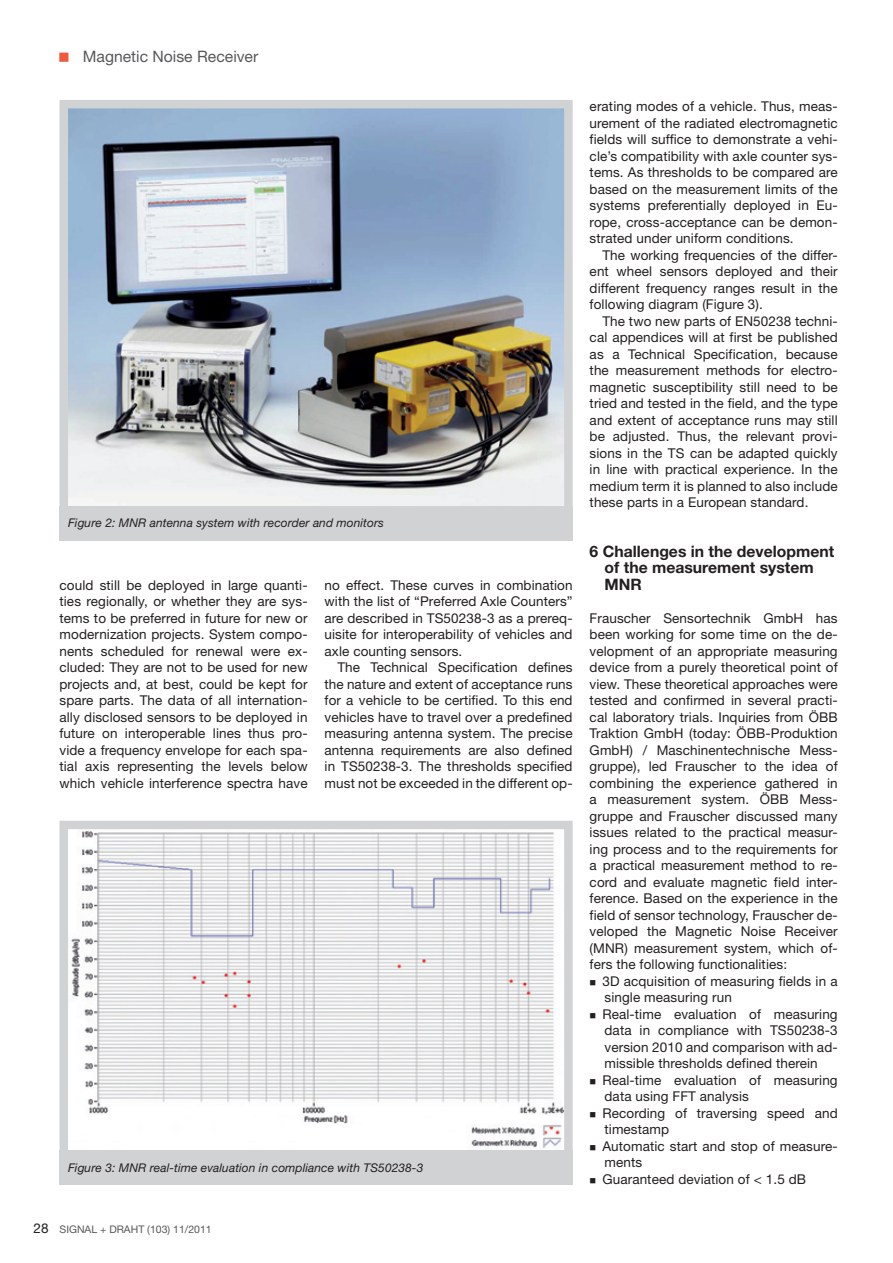
<style>
.page{position:relative;width:893px;height:1263px;background:#fff}
.page>*{position:absolute;margin:0;border:0;box-sizing:border-box;transform-origin:0 0}
.t1{font:700 15.75px/16.5px "Helvetica Neue LT Std";color:#231f20}
.t2{font:15.75px "Helvetica Neue LT Std";color:#57585a}
.t3{font:13.5px/16.5px "Helvetica Neue LT Std";letter-spacing:.01em;color:#231f20;text-align:justify}
.t4{font:italic 12px "Helvetica Neue LT Std";letter-spacing:.005em;color:#231f20}
.t5{font:10.5px "Helvetica Neue LT Std";color:#57585a}
.s1{font-size:13.5px;color:#231f20}
</style>
<div class="page">
<img style="left:59px;top:100px;width:514px;height:419px">
<div style="left:60px;top:506px;width:513px;height:34px;background:#d1d2d4"></div>
<svg style="left:59px;top:820px;width:514px;height:343px"></svg>
<div style="left:60px;top:1151px;width:513px;height:34px;background:#d1d2d4"></div>
<p class="t2" style="left:83px;top:50px;width:177px">Magnetic Noise Receiver</p>
<p class="t4" style="left:68px;top:519px;width:317px">Figure 2: MNR antenna system with recorder and monitors</p>
<p class="t3" style="left:60px;top:578px;width:250px">could still be deployed in large quanti&shy;ties regionally, or whether they are sys&shy;tems to be preferred in future for new or modernization projects. System compo&shy;nents scheduled for renewal were ex&shy;cluded: They are not to be used for new projects and, at best, could be kept for spare parts. The data of all internation&shy;ally disclosed sensors to be deployed in future on interoperable lines thus pro&shy;vide a frequency envelope for each spa&shy;tial axis representing the levels below which vehicle interference spectra have</p>
<p class="t3" style="left:325px;top:578px;width:250px">no effect. These curves in combination with the list of “Preferred Axle Counters” are described in TS50238-3 as a prereq&shy;uisite for interoperability of vehicles and axle counting sensors.</p>
<p class="t3" style="left:325px;top:660px;width:250px;text-indent:13px">The Technical Specification defines the nature and extent of acceptance runs for a vehicle to be certified. To this end vehicles have to travel over a predefined measuring antenna system. The precise antenna requirements are also defined in TS50238-3. The thresholds specified must not be exceeded in the different op-</p>
<p class="t4" style="left:68px;top:1163px;width:357px">Figure 3: MNR real-time evaluation in compliance with TS50238-3</p>
<p class="t5" style="left:34px;top:1225px;width:180px"><span class="s1">28</span> SIGNAL + DRAHT (103) 11/2011</p>
<p class="t3" style="left:590px;top:99px;width:250px">erating modes of a vehicle. Thus, meas&shy;urement of the radiated electromagnetic fields will suffice to demonstrate a vehi&shy;cle’s compatibility with axle counter sys&shy;tems. As thresholds to be compared are based on the measurement limits of the systems preferentially deployed in Eu&shy;rope, cross-acceptance can be demon&shy;strated under uniform conditions.</p>
<p class="t3" style="left:590px;top:248px;width:250px;text-indent:13px">The working frequencies of the differ&shy;ent wheel sensors deployed and their different frequency ranges result in the following diagram (Figure 3).</p>
<p class="t3" style="left:590px;top:314px;width:250px;text-indent:13px">The two new parts of EN50238 techni&shy;cal appendices will at first be published as a Technical Specification, because the measurement methods for electro&shy;magnetic susceptibility still need to be tried and tested in the field, and the type and extent of acceptance runs may still be adjusted. Thus, the relevant provi&shy;sions in the TS can be adapted quickly in line with practical experience. In the medium term it is planned to also include these parts in a European standard.</p>
<p class="t1" style="left:604px;top:544px;width:231px;text-indent:-15px">6 Challenges in the development of the measurement system<br>MNR</p>
<p class="t3" style="left:590px;top:611px;width:250px">Frauscher Sensortechnik GmbH has been working for some time on the de&shy;velopment of an appropriate measuring device from a purely theoretical point of view. These theoretical approaches were tested and confirmed in several practi&shy;cal laboratory trials. Inquiries from ÖBB Traktion GmbH (today: ÖBB-Produktion GmbH) / Maschinentechnische Mess&shy;gruppe), led Frauscher to the idea of combining the experience gathered in a measurement system. ÖBB Mess&shy;gruppe and Frauscher discussed many issues related to the practical measur&shy;ing process and to the requirements for a practical measurement method to re&shy;cord and evaluate magnetic field inter&shy;ference. Based on the experience in the field of sensor technology, Frauscher de&shy;veloped the Magnetic Noise Receiver (MNR) measurement system, which of&shy;fers the following functionalities:</p>
<p class="t3" style="left:602px;top:974px;width:237px;text-align:left">3D acquisition of measuring fields in a single measuring run<br>Real-time evaluation of measuring data in compliance with TS50238-3 version 2010 and comparison with ad&shy;missible thresholds defined therein<br>Real-time evaluation of measuring data using FFT analysis<br>Recording of traversing speed and timestamp<br>Automatic start and stop of measure&shy;ments<br>Guaranteed deviation of &lt; 1.5 dB</p>
</div>
